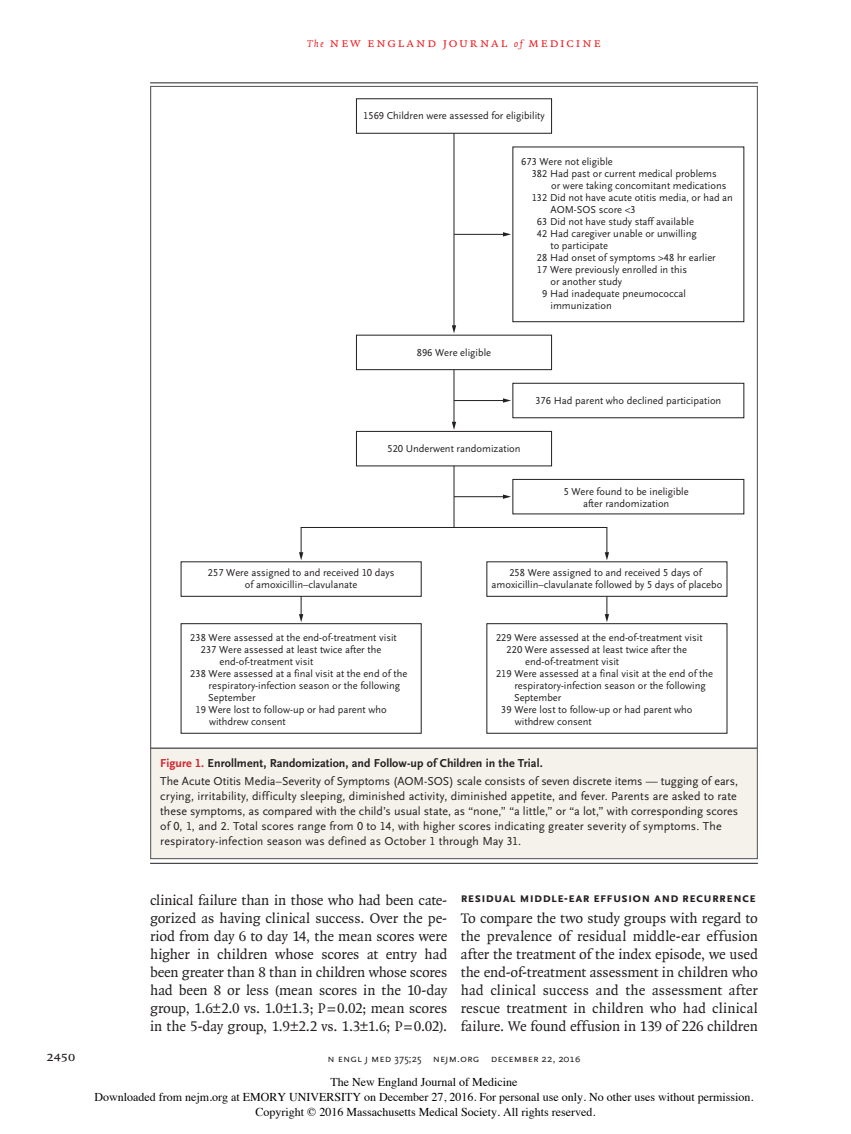
<style>
.page{position:relative;width:851px;height:1134px;background:#fff}
.page>*{position:absolute;margin:0;border:0;box-sizing:border-box;transform-origin:0 0}
.t1{font:15px/18px "OTNEJM Quadraat";letter-spacing:-.005em;color:#231f20;text-align:justify}
.t2{font:14.25px "OTNEJM Quadraat Cap";color:#231f20}
.t3{font:700 13.5px "OTNEJM Scala Sans Small LF Cap";letter-spacing:.02em;color:#231f20}
.t4{font:13.5px "OTNEJM Quadraat Cap";letter-spacing:.11em;color:#ee1d23}
.t5{font:12px/15px "OTNEJM Scala Sans LF";letter-spacing:.005em;color:#231f20}
.t6{font:12px/15px "Times";color:#000;text-align:center}
.t7{font:10.8px "OTNEJM Scala Sans LF Cap";letter-spacing:.01em;color:#231f20}
.t8{font:10.5px/12px "OTNEJM Scala Sans LF";color:#231f20;text-align:center}
.s1{font-family:"OTNEJM Quadraat";font-style:italic;font-size:10.5px}
.s2{font-weight:700;color:#d1232a}
.s3{font-weight:700}
.s4{font-family:"OTNEJM Scala Sans OSF"}
.s5{font-family:"OTNEJM Scala Sans LF Small Cap"}
</style>
<div class="page">
<hr style="left:150px;top:863px;width:608px;height:1px;background:#231f20">
<hr style="left:150px;top:82px;width:608px;height:1px;background:#231f20">
<div style="left:151px;top:748px;width:606px;height:111px;background:#f5f1eb"></div>
<div style="left:150px;top:748px;width:608px;height:111px;border:1px solid #636366"></div>
<svg style="left:180px;top:98px;width:565px;height:636px"></svg>
<div style="left:181px;top:562px;width:240px;height:34px;background:#fff"></div>
<div style="left:181px;top:561px;width:240px;height:36px;border:1px solid #231f20"></div>
<div style="left:487px;top:562px;width:240px;height:34px;background:#fff"></div>
<div style="left:486px;top:561px;width:241px;height:36px;border:1px solid #231f20"></div>
<div style="left:356px;top:431px;width:195px;height:35px;background:#fff"></div>
<div style="left:356px;top:431px;width:196px;height:35px;border:1px solid #231f20"></div>
<div style="left:356px;top:335px;width:195px;height:35px;background:#fff"></div>
<div style="left:356px;top:335px;width:196px;height:35px;border:1px solid #231f20"></div>
<hr style="left:453px;top:466px;width:1px;height:61px;background:#231f20">
<div style="left:356px;top:99px;width:195px;height:34px;background:#fff"></div>
<div style="left:356px;top:98px;width:196px;height:36px;border:1px solid #231f20"></div>
<div style="left:513px;top:147px;width:230px;height:175px;background:#fff"></div>
<hr style="left:453px;top:133px;width:1px;height:194px;background:#231f20">
<svg style="left:452px;top:325px;width:4px;height:8px"></svg>
<hr style="left:453px;top:370px;width:1px;height:53px;background:#231f20">
<svg style="left:452px;top:422px;width:4px;height:8px"></svg>
<hr style="left:454px;top:234px;width:50px;height:1px;background:#231f20">
<svg style="left:503px;top:232px;width:8px;height:5px"></svg>
<div style="left:513px;top:383px;width:230px;height:35px;background:#fff"></div>
<div style="left:512px;top:383px;width:232px;height:35px;border:1px solid #231f20"></div>
<hr style="left:454px;top:400px;width:50px;height:1px;background:#231f20">
<svg style="left:503px;top:398px;width:8px;height:5px"></svg>
<div style="left:513px;top:479px;width:230px;height:35px;background:#fff"></div>
<div style="left:512px;top:479px;width:232px;height:35px;border:1px solid #231f20"></div>
<hr style="left:454px;top:496px;width:50px;height:1px;background:#231f20">
<svg style="left:503px;top:494px;width:8px;height:5px"></svg>
<svg style="left:299px;top:528px;width:4px;height:32px"></svg>
<svg style="left:604px;top:528px;width:5px;height:32px"></svg>
<div style="left:487px;top:624px;width:240px;height:109px;background:#fff"></div>
<div style="left:486px;top:623px;width:241px;height:111px;border:1px solid #231f20"></div>
<div style="left:181px;top:624px;width:240px;height:109px;background:#fff"></div>
<div style="left:181px;top:623px;width:240px;height:111px;border:1px solid #231f20"></div>
<svg style="left:299px;top:596px;width:4px;height:26px"></svg>
<svg style="left:604px;top:596px;width:5px;height:26px"></svg>
<hr style="left:301px;top:527px;width:306px;height:1px;background:#231f20">
<p class="t4" style="left:307px;top:35px;width:295px"><span class="s1">The</span> new england journal <span class="s1">of</span> medicine</p>
<p class="t8" style="left:363px;top:110px;width:183px">1569 Children were assessed for eligibility</p>
<p class="t8" style="left:521px;top:156px;width:93px">673 Were not eligible</p>
<p class="t8" style="left:531px;top:168px;width:186px">382 Had past or current medical problems</p>
<p class="t8" style="left:551px;top:180px;width:177px">or were taking concomitant medications</p>
<p class="t8" style="left:531px;top:192px;width:203px">132 Did not have acute otitis media, or had an</p>
<p class="t8" style="left:550px;top:204px;width:87px">AOM-SOS score &lt;3</p>
<p class="t8" style="left:537px;top:216px;width:158px">63 Did not have study staff available</p>
<p class="t8" style="left:537px;top:228px;width:161px">42 Had caregiver unable or unwilling</p>
<p class="t8" style="left:550px;top:240px;width:59px">to participate</p>
<p class="t8" style="left:537px;top:252px;width:180px">28 Had onset of symptoms &gt;48 hr earlier</p>
<p class="t8" style="left:537px;top:264px;width:152px">17 Were previously enrolled in this</p>
<p class="t8" style="left:550px;top:276px;width:73px">or another study</p>
<p class="t8" style="left:542px;top:288px;width:145px">9 Had inadequate pneumococcal</p>
<p class="t8" style="left:550px;top:300px;width:63px">immunization</p>
<p class="t8" style="left:417px;top:346px;width:76px">896 Were eligible</p>
<p class="t8" style="left:387px;top:443px;width:135px">520 Underwent randomization</p>
<p class="t8" style="left:535px;top:394px;width:187px">376 Had parent who declined participation</p>
<p class="t8" style="left:563px;top:486px;width:126px">5 Were found to be ineligible after randomization</p>
<p class="t8" style="left:208px;top:567px;width:188px">257 Were assigned to and received 10 days of amoxicillin–clavulanate</p>
<p class="t8" style="left:491px;top:567px;width:232px">258 Were assigned to and received 5 days of amoxicillin–clavulanate followed by 5 days of placebo</p>
<p class="t8" style="left:190px;top:632px;width:208px">238 Were assessed at the end-of-treatment visit</p>
<p class="t8" style="left:201px;top:644px;width:182px">237 Were assessed at least twice after the</p>
<p class="t8" style="left:219px;top:656px;width:95px">end-of-treatment visit</p>
<p class="t8" style="left:190px;top:668px;width:218px">238 Were assessed at a final visit at the end of the</p>
<p class="t8" style="left:209px;top:680px;width:193px">respiratory-infection season or the following</p>
<p class="t8" style="left:208px;top:692px;width:49px">September</p>
<p class="t8" style="left:195px;top:704px;width:193px">19 Were lost to follow-up or had parent who</p>
<p class="t8" style="left:209px;top:716px;width:78px">withdrew consent</p>
<p class="t8" style="left:496px;top:632px;width:208px">229 Were assessed at the end-of-treatment visit</p>
<p class="t8" style="left:506px;top:644px;width:182px">220 Were assessed at least twice after the</p>
<p class="t8" style="left:525px;top:656px;width:95px">end-of-treatment visit</p>
<p class="t8" style="left:496px;top:668px;width:218px">219 Were assessed at a final visit at the end of the</p>
<p class="t8" style="left:514px;top:680px;width:193px">respiratory-infection season or the following</p>
<p class="t8" style="left:514px;top:692px;width:49px">September</p>
<p class="t8" style="left:501px;top:704px;width:193px">39 Were lost to follow-up or had parent who</p>
<p class="t8" style="left:515px;top:716px;width:78px">withdrew consent</p>
<p class="t5" style="left:160px;top:754px;width:579px;line-height:18px"><span class="s2">Figure 1.</span> <span class="s3">Enrollment, Randomization, and Follow-up of Children in the Trial.<br></span>The Acute Otitis Media–Severity of Symptoms (AOM-SOS) scale consists of seven discrete items — tugging of ears,</p>
<p class="t5" style="left:160px;top:788px;width:579px">crying, irritability, difficulty sleeping, diminished activity, diminished appetite, and fever. Parents are asked to rate these symptoms, as compared with the child’s usual state, as “none,” “a little,” or “a lot,” with corresponding scores of 0, 1, and 2. Total scores range from 0 to 14, with higher scores indicating greater severity of symptoms. The respiratory-infection season was defined as October 1 through May 31.</p>
<p class="t1" style="left:150px;top:891px;width:299px">clinical failure than in those who had been cate&shy;gorized as having clinical success. Over the pe&shy;riod from day 6 to day 14, the mean scores were higher in children whose scores at entry had been greater than 8 than in children whose scores had been 8 or less (mean scores in the 10-day group, 1.6±2.0 vs. 1.0±1.3; P=0.02; mean scores in the 5-day group, 1.9±2.2 vs. 1.3±1.6; P=0.02).</p>
<p class="t3" style="left:460px;top:890px;width:297px">Residual Middle-Ear Effusion and Recurrence</p>
<p class="t1" style="left:460px;top:909px;width:299px">To compare the two study groups with regard to the prevalence of residual middle-ear effusion after the treatment of the index episode, we used the end-of-treatment assessment in children who had clinical success and the assessment after rescue treatment in children who had clinical failure. We found effusion in 139 of 226 children</p>
<h2 class="t2" style="left:46px;top:1048px;width:30px">2450</h2>
<p class="t7" style="left:327px;top:1053px;width:254px">n engl j med <span class="s4">375;25</span> nejm.org <span class="s5">December 22, 2016</span></p>
<p class="t6" style="left:94px;top:1076px;width:660px">The New England Journal of Medicine<br>Downloaded from nejm.org at EMORY UNIVERSITY on December 27, 2016. For personal use only. No other uses without permission.<br>Copyright © 2016 Massachusetts Medical Society. All rights reserved.</p>
</div>
